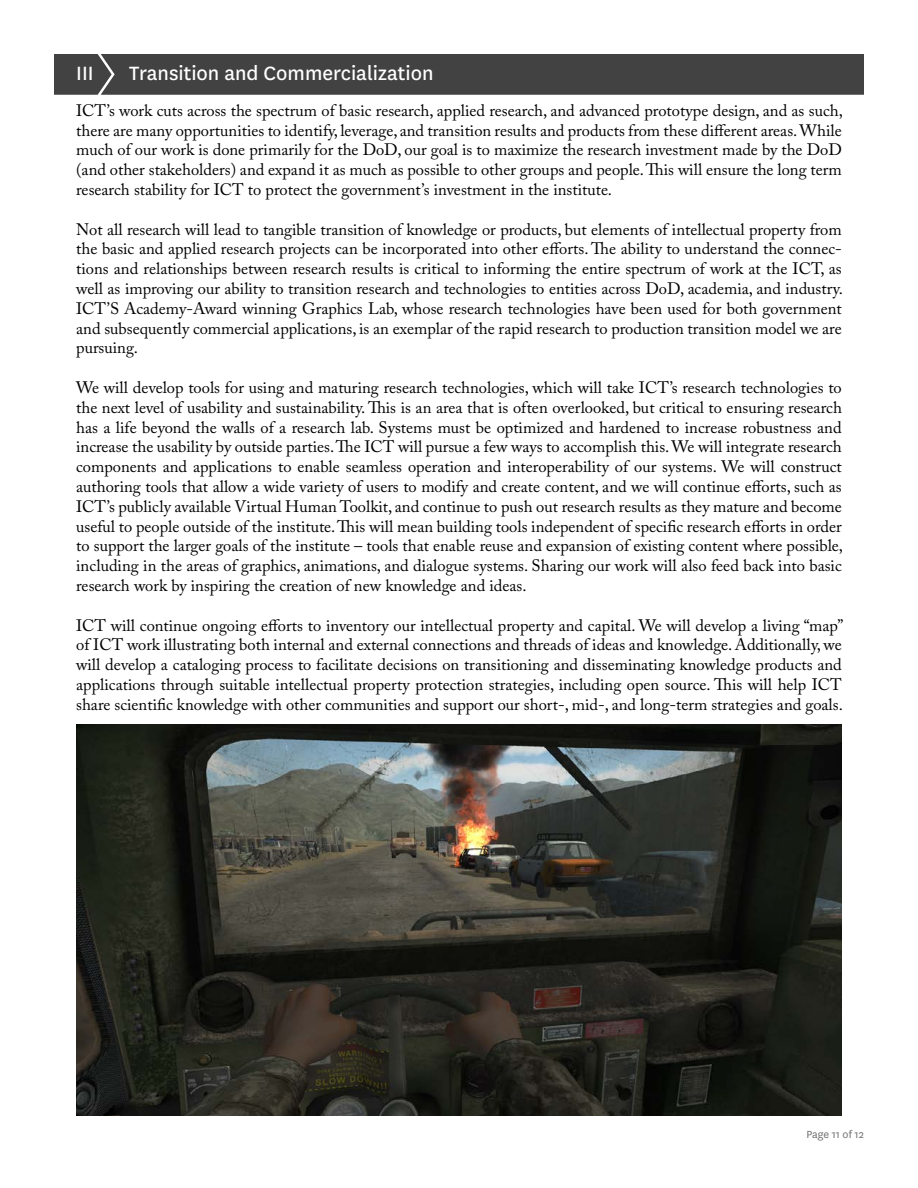
<style>
.page{position:relative;width:918px;height:1188px;background:#fff}
.page>*{position:absolute;margin:0;border:0;box-sizing:border-box;transform-origin:0 0}
.t1{font:22.5px "National";color:#fff}
.t2{font:16.5px/19.8px "Adobe Caslon Pro";color:#000;text-align:justify}
.t3{font:12px "National";color:#6d6e71}
</style>
<div class="page">
<div style="left:54px;top:54px;width:810px;height:41px;background:#414241"></div>
<img style="left:76px;top:724px;width:766px;height:392px">
<h1 class="t1" style="left:76px;top:58px;width:19px">III</h1>
<h1 class="t1" style="left:129px;top:58px;width:306px">Transition and Commercialization</h1>
<p class="t2" style="left:76px;top:100px;width:768px">ICT’s work cuts across the spectrum of basic research, applied research, and advanced prototype design, and as such, there are many opportunities to identify, leverage, and transition results and products from these different areas. While much of our work is done primarily for the DoD, our goal is to maximize the research investment made by the DoD (and other stakeholders) and expand it as much as possible to other groups and people. This will ensure the long term research stability for ICT to protect the government’s investment in the institute.</p>
<p class="t2" style="left:76px;top:219px;width:768px">Not all research will lead to tangible transition of knowledge or products, but elements of intellectual property from the basic and applied research projects can be incorporated into other efforts. The ability to understand the connec&shy;tions and relationships between research results is critical to informing the entire spectrum of work at the ICT, as well as improving our ability to transition research and technologies to entities across DoD, academia, and industry.<br>ICT’S Academy-Award winning Graphics Lab, whose research technologies have been used for both government and subsequently commercial applications, is an exemplar of the rapid research to production transition model we are pursuing.</p>
<p class="t2" style="left:76px;top:377px;width:768px">We will develop tools for using and maturing research technologies, which will take ICT’s research technologies to the next level of usability and sustainability. This is an area that is often overlooked, but critical to ensuring research has a life beyond the walls of a research lab. Systems must be optimized and hardened to increase robustness and increase the usability by outside parties. The ICT will pursue a few ways to accomplish this. We will integrate research components and applications to enable seamless operation and interoperability of our systems. We will construct authoring tools that allow a wide variety of users to modify and create content, and we will continue efforts, such as ICT’s publicly available Virtual Human Toolkit, and continue to push out research results as they mature and become useful to people outside of the institute. This will mean building tools independent of specific research efforts in order to support the larger goals of the institute – tools that enable reuse and expansion of existing content where possible, including in the areas of graphics, animations, and dialogue systems. Sharing our work will also feed back into basic research work by inspiring the creation of new knowledge and ideas.</p>
<p class="t2" style="left:76px;top:615px;width:769px">ICT will continue ongoing efforts to inventory our intellectual property and capital. We will develop a living “map” of ICT work illustrating both internal and external connections and threads of ideas and knowledge. Additionally, we will develop a cataloging process to facilitate decisions on transitioning and disseminating knowledge products and applications through suitable intellectual property protection strategies, including open source. This will help ICT share scientific knowledge with other communities and support our short-, mid-, and long-term strategies and goals.</p>
<p class="t3" style="left:806px;top:1127px;width:59px">Page 11 of 12</p>
</div>
